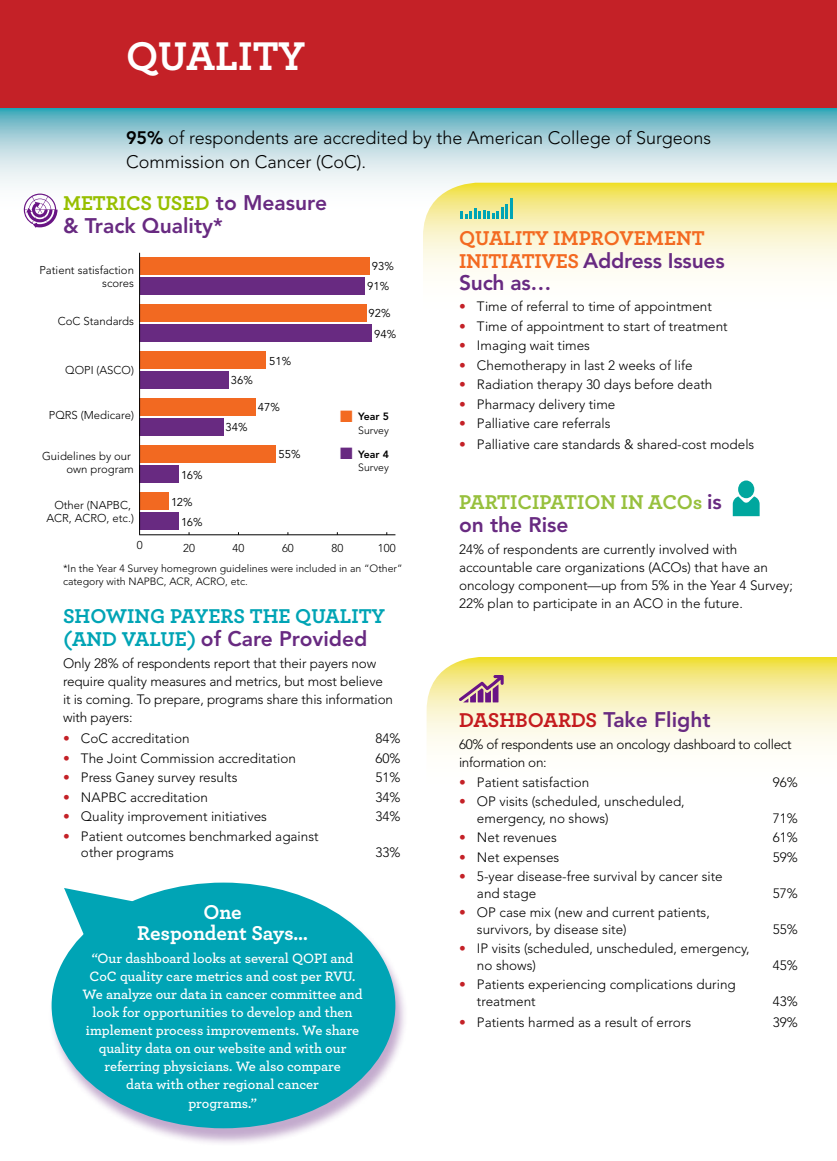
<style>
.page{position:relative;width:837px;height:1161px;background:#fff}
.page>*{position:absolute;margin:0;border:0;box-sizing:border-box;transform-origin:0 0}
.t1{font:700 42px "Archer";color:#fff}
.t2{font:800 21px/22.5px "Avenir";color:#682a81}
.t3{font:700 21px "Archer";color:#00a4b5}
.t4{font:700 21px "Archer";color:#97c03d}
.t5{font:700 21px "Archer";color:#97bf00}
.t6{font:700 21px "Archer";color:#c41b1e}
.t7{font:700 21px "Archer";color:#f36a21}
.t8{font:700 21px/20.9px "Archer";letter-spacing:-.005em;color:#fff;text-align:center}
.t9{font:300 18px/24px "Avenir";color:#000}
.t10{font:600 14.25px/18px "Archer";color:#fff;text-align:center}
.t11{font:300 13.5px/18px "Avenir";color:#000}
.t12{font:300 13.5px/18px "Avenir";letter-spacing:-.02em;color:#000}
.t13{font:300 11.4px/12.9px "Avenir";color:#000;text-align:right}
.t14{font:11.4px/20.4px "Avenir";letter-spacing:.005em;color:#000;text-align:center}
.t15{font:300 10.5px/13.5px "Avenir";color:#000;text-align:right}
.s1{font-weight:800}
.s2{font-family:"Avenir";font-weight:800;color:#682a81}
.s3{font-family:"Archer";font-weight:700;color:#f36a21}
.s4{color:#c42127}
.s5{color:#f36a21}
.s6{color:#682a81}
.s7{font-family:"Archer";font-weight:700;color:#00a4b5}
</style>
<div class="page">
<svg style="left:0;top:108px;width:837px;height:147px"></svg>
<svg style="left:427px;top:657px;width:410px;height:91px;background:#f8f1b6"></svg>
<svg style="left:423px;top:183px;width:414px;height:91px;background:#f8f1b7"></svg>
<div style="left:0;top:0;width:837px;height:108px;background:#c42127"></div>
<div style="left:48px;top:885px;width:360px;height:262px;background:#682a81;opacity:.4"></div>
<div style="left:52px;top:883px;width:343px;height:245px;background:#00a4b5;border-radius:50%"></div>
<svg style="left:64px;top:888px;width:73px;height:68px"></svg>
<svg style="left:733px;top:480px;width:26px;height:36px"></svg>
<svg style="left:24px;top:194px;width:34px;height:34px"></svg>
<hr style="left:139px;top:534px;width:256px;height:1px;background:#000">
<div style="left:140px;top:277px;width:225px;height:18px;background:#682a81"></div>
<div style="left:140px;top:324px;width:232px;height:18px;background:#682a81"></div>
<div style="left:140px;top:371px;width:89px;height:18px;background:#682a81"></div>
<div style="left:140px;top:418px;width:84px;height:18px;background:#682a81"></div>
<div style="left:140px;top:465px;width:39px;height:18px;background:#682a81"></div>
<div style="left:140px;top:512px;width:39px;height:18px;background:#682a81"></div>
<div style="left:140px;top:257px;width:229px;height:18px;background:#f26921"></div>
<div style="left:140px;top:304px;width:227px;height:18px;background:#f26921"></div>
<div style="left:140px;top:351px;width:126px;height:18px;background:#f26921"></div>
<div style="left:140px;top:398px;width:116px;height:18px;background:#f26921"></div>
<div style="left:140px;top:445px;width:136px;height:18px;background:#f26921"></div>
<div style="left:140px;top:492px;width:29px;height:18px;background:#f26921"></div>
<hr style="left:139px;top:253px;width:1px;height:282px;background:#000">
<svg style="left:460px;top:204px;width:48px;height:15px"></svg>
<hr style="left:510px;top:198px;width:3px;height:21px;background:#00a4b5">
<svg style="left:459px;top:675px;width:45px;height:27px"></svg>
<h1 class="t1" style="left:126px;top:29px;width:181px">QUALITY</h1>
<h3 class="t9" style="left:126px;top:126px;width:587px"><span class="s1">95%</span> of respondents are accredited by the American College of Surgeons<br>Commission on Cancer (CoC).</h3>
<h2 class="t5" style="left:63px;top:190px;width:266px">METRICS USED <span class="s2">to Measure</span></h2>
<h2 class="t2" style="left:63px;top:214px;width:161px">&amp; Track Quality*</h2>
<h2 class="t7" style="left:459px;top:225px;width:247px">QUALITY IMPROVEMENT</h2>
<h2 class="t2" style="left:459px;top:249px;width:267px"><span class="s3">INITIATIVES</span> Address Issues<br>Such as…</h2>
<p class="t11" style="left:459px;top:297px;width:254px"><span class="s4">•</span> Time of referral to time of appointment</p>
<p class="t11" style="left:459px;top:317px;width:270px"><span class="s4">•</span> Time of appointment to start of treatment</p>
<p class="t11" style="left:459px;top:336px;width:133px"><span class="s4">•</span> Imaging wait times</p>
<p class="t11" style="left:459px;top:356px;width:235px"><span class="s4">•</span> Chemotherapy in last 2 weeks of life</p>
<p class="t11" style="left:459px;top:375px;width:255px"><span class="s4">•</span> Radiation therapy 30 days before death</p>
<p class="t11" style="left:459px;top:395px;width:158px"><span class="s4">•</span> Pharmacy delivery time</p>
<p class="t11" style="left:459px;top:414px;width:153px"><span class="s4">•</span> Palliative care referrals</p>
<p class="t11" style="left:459px;top:435px;width:297px"><span class="s4">•</span> Palliative care standards &amp; shared-cost models</p>
<p class="t13" style="left:39px;top:263px;width:96px">Patient satisfaction scores</p>
<p class="t14" style="left:367px;top:256px;width:29px">93%<br>91%</p>
<p class="t14" style="left:369px;top:303px;width:29px;line-height:21.1px">92%<br>94%</p>
<p class="t14" style="left:269px;top:351px;width:24px">51%</p>
<p class="t14" style="left:231px;top:370px;width:24px">36%</p>
<p class="t14" style="left:258px;top:397px;width:24px">47%</p>
<p class="t14" style="left:225px;top:417px;width:24px">34%</p>
<p class="t14" style="left:279px;top:445px;width:24px">55%</p>
<p class="t14" style="left:181px;top:465px;width:23px">16%</p>
<p class="t14" style="left:181px;top:492px;width:23px;text-align:left;text-indent:-10px">12%<br>16%</p>
<p class="t13" style="left:58px;top:315px;width:78px">CoC Standards</p>
<p class="t13" style="left:65px;top:363px;width:70px">QOPI (ASCO)</p>
<p class="t15" style="left:340px;top:410px;width:50px"><span class="s5">■</span> <span class="s1">Year 5<br></span>Survey</p>
<p class="t15" style="left:340px;top:447px;width:50px"><span class="s6">■</span> <span class="s1">Year 4<br></span>Survey</p>
<p class="t13" style="left:49px;top:409px;width:87px">PQRS (Medicare)</p>
<p class="t13" style="left:42px;top:450px;width:93px">Guidelines by our own program</p>
<h2 class="t4" style="left:459px;top:489px;width:264px">PARTICIPATION IN ACOs <span class="s2">is</span></h2>
<h2 class="t2" style="left:459px;top:513px;width:111px">on the Rise</h2>
<p class="t11" style="left:459px;top:540px;width:336px">24% of respondents are currently involved with accountable care organizations (ACOs) that have an oncology component—up from 5% in the Year 4 Survey; 22% plan to participate in an ACO in the future.</p>
<p class="t13" style="left:46px;top:498px;width:89px;text-align:center">Other (NAPBC,<br>ACR, ACRO, etc.)</p>
<p class="t13" style="left:137px;top:539px;width:7px">0</p>
<p class="t13" style="left:183px;top:541px;width:13px">20</p>
<p class="t13" style="left:233px;top:541px;width:13px">40</p>
<p class="t13" style="left:282px;top:541px;width:13px">60</p>
<p class="t13" style="left:331px;top:541px;width:13px">80</p>
<p class="t13" style="left:378px;top:541px;width:19px">100</p>
<p class="t15" style="left:63px;top:561px;width:341px;text-align:left">*In the Year 4 Survey homegrown guidelines were included in an “Other” category with NAPBC, ACR, ACRO, etc.</p>
<h2 class="t3" style="left:63px;top:603px;width:323px">SHOWING PAYERS THE QUALITY</h2>
<h2 class="t2" style="left:63px;top:627px;width:306px"><span class="s7">(AND VALUE)</span> of Care Provided</h2>
<p class="t11" style="left:63px;top:655px;width:332px">Only 28% of respondents report that their payers now require quality measures and metrics, but most believe it is coming. To prepare, programs share this information with payers:</p>
<p class="t11" style="left:63px;top:730px;width:128px"><span class="s4">•</span> CoC accreditation</p>
<p class="t11" style="left:375px;top:730px;width:27px">84%</p>
<p class="t11" style="left:63px;top:749px;width:235px"><span class="s4">•</span> The Joint Commission accreditation</p>
<p class="t11" style="left:375px;top:749px;width:27px">60%</p>
<p class="t11" style="left:63px;top:769px;width:176px"><span class="s4">•</span> Press Ganey survey results</p>
<p class="t11" style="left:375px;top:769px;width:27px">51%</p>
<p class="t11" style="left:63px;top:788px;width:147px"><span class="s4">•</span> NAPBC accreditation</p>
<p class="t11" style="left:375px;top:788px;width:27px">34%</p>
<p class="t11" style="left:63px;top:808px;width:206px"><span class="s4">•</span> Quality improvement initiatives</p>
<p class="t11" style="left:375px;top:808px;width:27px">34%</p>
<p class="t11" style="left:81px;top:828px;width:239px;line-height:16.5px;text-indent:-18px"><span class="s4">•</span> Patient outcomes benchmarked against other programs</p>
<h2 class="t6" style="left:459px;top:706px;width:253px">DASHBOARDS <span class="s2">Take Flight</span></h2>
<p class="t12" style="left:459px;top:735px;width:334px">60% of respondents use an oncology dashboard to collect information on:</p>
<p class="t11" style="left:459px;top:773px;width:132px"><span class="s4">•</span> Patient satisfaction</p>
<p class="t11" style="left:773px;top:773px;width:27px">96%</p>
<p class="t11" style="left:477px;top:793px;width:209px;line-height:16.5px;text-indent:-18px"><span class="s4">•</span> OP visits (scheduled, unscheduled, emergency, no shows)</p>
<p class="t11" style="left:773px;top:809px;width:27px">71%</p>
<p class="t11" style="left:459px;top:828px;width:99px"><span class="s4">•</span> Net revenues</p>
<p class="t11" style="left:773px;top:828px;width:27px">61%</p>
<p class="t11" style="left:459px;top:848px;width:102px"><span class="s4">•</span> Net expenses</p>
<p class="t11" style="left:773px;top:848px;width:27px">59%</p>
<p class="t11" style="left:477px;top:868px;width:247px;line-height:16.5px;text-indent:-18px"><span class="s4">•</span> 5-year disease-free survival by cancer site and stage</p>
<p class="t11" style="left:375px;top:844px;width:27px">33%</p>
<p class="t11" style="left:773px;top:884px;width:27px">57%</p>
<h2 class="t8" style="left:137px;top:901px;width:172px">One<br>Respondent Says…</h2>
<p class="t10" style="left:83px;top:948px;width:282px">“Our dashboard looks at several QOPI and CoC quality care metrics and cost per RVU.<br>We analyze our data in cancer committee and look for opportunities to develop and then implement process improvements. We share quality data on our website and with our referring physicians. We also compare<br>data with other regional cancer</p>
<p class="t10" style="left:188px;top:1093px;width:70px">programs.”</p>
<p class="t11" style="left:477px;top:904px;width:234px;line-height:16.5px;text-indent:-18px"><span class="s4">•</span> OP case mix (new and current patients, survivors, by disease site)</p>
<p class="t11" style="left:477px;top:940px;width:274px;line-height:16.5px;text-indent:-18px"><span class="s4">•</span> IP visits (scheduled, unscheduled, emergency, no shows)</p>
<p class="t11" style="left:477px;top:976px;width:260px;line-height:16.5px;text-indent:-18px"><span class="s4">•</span> Patients experiencing complications during treatment</p>
<p class="t11" style="left:773px;top:920px;width:27px">55%</p>
<p class="t11" style="left:773px;top:956px;width:27px">45%</p>
<p class="t11" style="left:773px;top:992px;width:27px">43%</p>
<p class="t11" style="left:459px;top:1013px;width:234px"><span class="s4">•</span> Patients harmed as a result of errors</p>
<p class="t11" style="left:773px;top:1013px;width:27px">39%</p>
</div>
